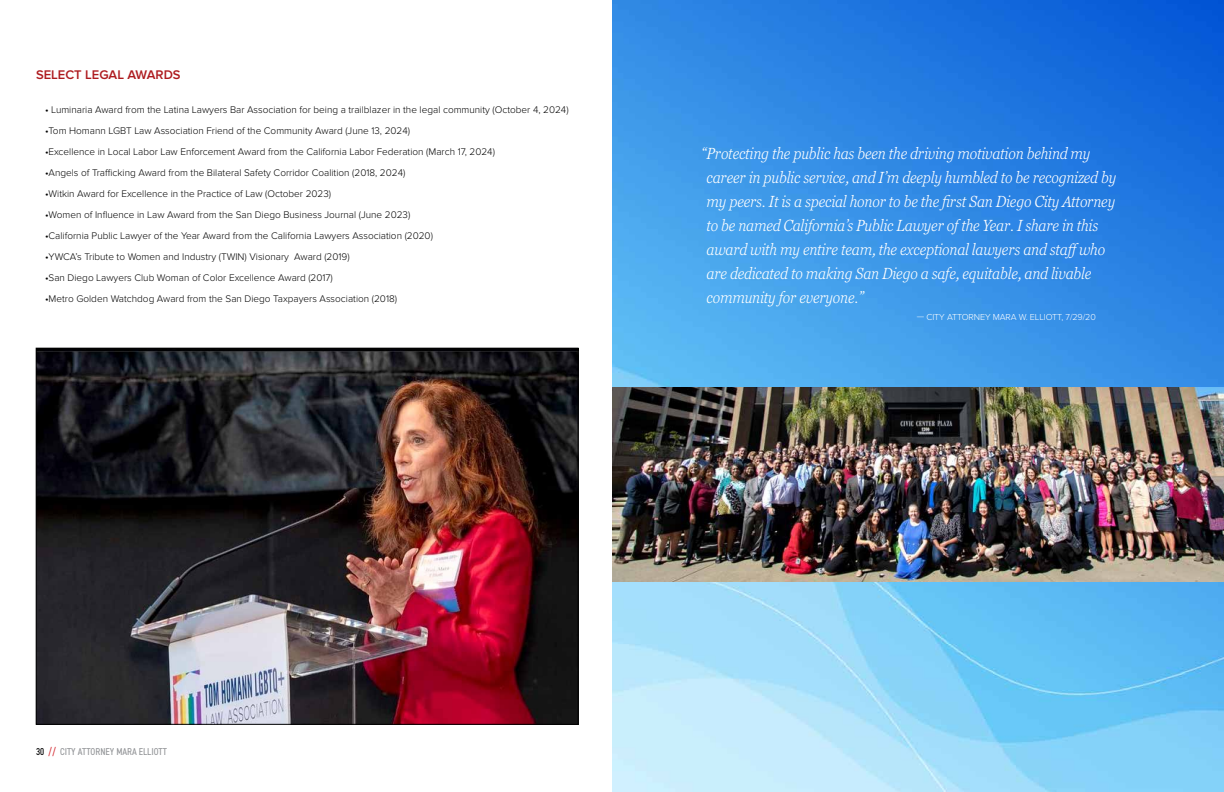
<style>
.page{position:relative;width:1224px;height:792px;background:#fff}
.page>*{position:absolute;margin:0;border:0;box-sizing:border-box;transform-origin:0 0}
.t1{font:italic 300 condensed 16px/24px "Georgia Pro";letter-spacing:-.01em;color:#fff}
.t2{font:600 13px "Proxima Nova";color:#ae1b1f}
.t3{font:300 10px "Proxima Nova";color:#000}
.t4{font:condensed 10px "DIN2014";color:#939598}
.t5{font:300 9px "Proxima Nova";letter-spacing:-.01em;color:#fff}
.s1{font-weight:400}
.s2{color:#000}
.s3{color:#d2232a}
</style>
<div class="page">
<img style="left:613px;top:0;width:611px;height:792px">
<img style="left:612px;top:387px;width:612px;height:195px">
<img style="left:38px;top:350px;width:538px;height:372px">
<h2 class="t2" style="left:36px;top:68px;width:146px">SELECT LEGAL AWARDS</h2>
<p class="t3" style="left:45px;top:104px;width:525px"><span class="s1">•</span> Luminaria Award from the Latina Lawyers Bar Association for being a trailblazer in the legal community (October 4, 2024)</p>
<p class="t3" style="left:45px;top:125px;width:367px"><span class="s1">•</span>Tom Homann LGBT Law Association Friend of the Community Award (June 13, 2024)</p>
<p class="t3" style="left:45px;top:146px;width:451px"><span class="s1">•</span>Excellence in Local Labor Law Enforcement Award from the California Labor Federation (March 17, 2024)</p>
<p class="t3" style="left:45px;top:167px;width:362px"><span class="s1">•</span>Angels of Trafficking Award from the Bilateral Safety Corridor Coalition (2018, 2024)</p>
<p class="t3" style="left:45px;top:188px;width:288px"><span class="s1">•</span>Witkin Award for Excellence in the Practice of Law (October 2023)</p>
<p class="t3" style="left:45px;top:209px;width:367px"><span class="s1">•</span>Women of Influence in Law Award from the San Diego Business Journal (June 2023)</p>
<p class="t3" style="left:45px;top:230px;width:390px"><span class="s1">•</span>California Public Lawyer of the Year Award from the California Lawyers Association (2020)</p>
<p class="t3" style="left:45px;top:251px;width:306px"><span class="s1">•</span>YWCA’s Tribute to Women and Industry (TWIN) Visionary Award (2019)</p>
<p class="t3" style="left:45px;top:272px;width:289px"><span class="s1">•</span>San Diego Lawyers Club Woman of Color Excellence Award (2017)</p>
<p class="t3" style="left:45px;top:293px;width:354px"><span class="s1">•</span>Metro Golden Watchdog Award from the San Diego Taxpayers Association (2018)</p>
<p class="t1" style="left:707px;top:141px;width:411px;text-indent:-6px">“Protecting the public has been the driving motivation behind my career in public service, and I’m deeply humbled to be recognized by my peers. It is a special honor to be the first San Diego City Attorney to be named California’s Public Lawyer of the Year. I share in this award with my entire team, the exceptional lawyers and staffwho are dedicated to making San Diego a safe, equitable, and livable community for everyone.”</p>
<p class="t5" style="left:917px;top:312px;width:181px">— CITY ATTORNEY MARA W. ELLIOTT, 7/29/20</p>
<p class="t4" style="left:36px;top:745px;width:132px"><span class="s2">30</span> <span class="s3">//</span> CITY ATTORNEY MARA ELLIOTT</p>
</div>
